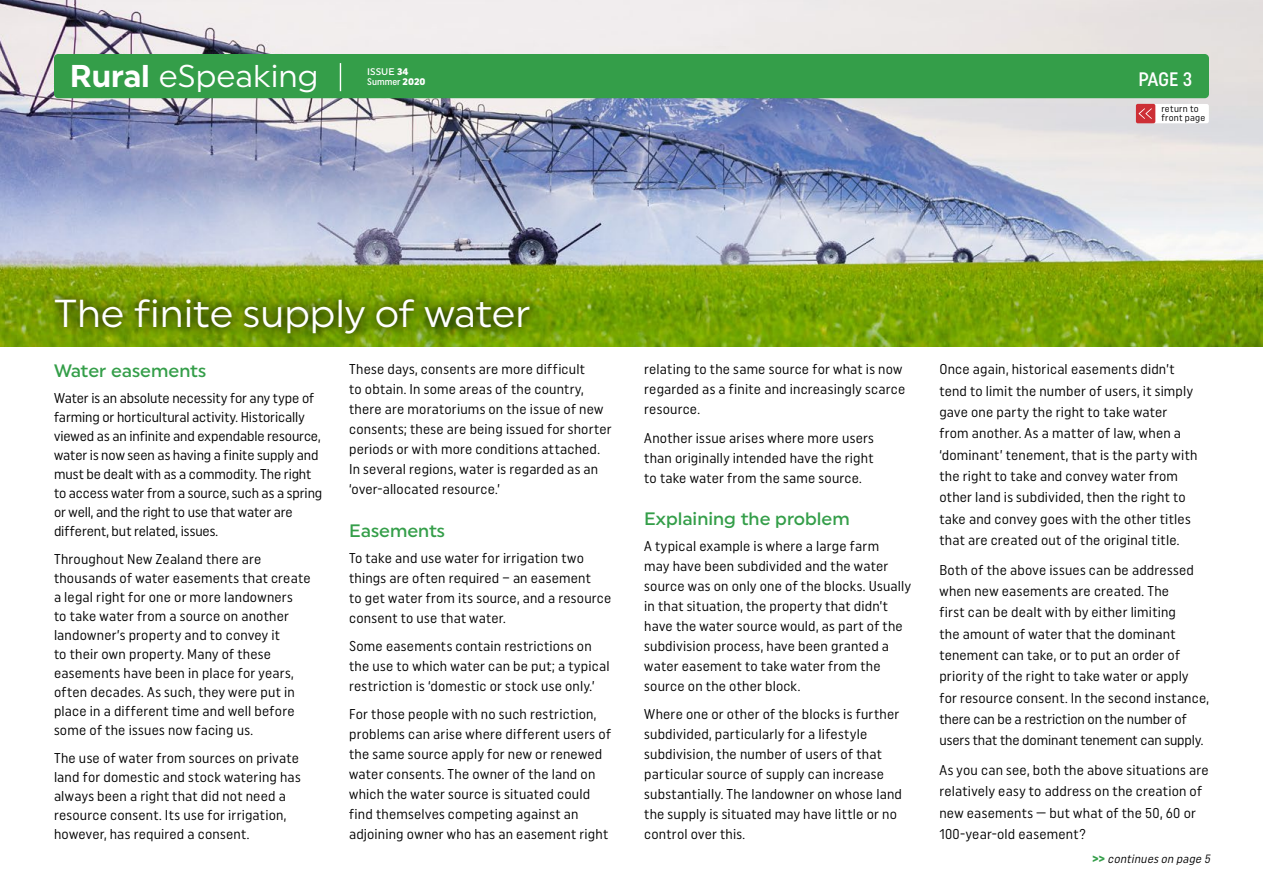
<style>
.page{position:relative;width:1263px;height:893px;background:#fff}
.page>*{position:absolute;margin:0;border:0;box-sizing:border-box;transform-origin:0 0}
.t1{font:39px "Uniform";color:#fff}
.t2{font:31.5px "Uniform";color:#fff}
.t3{font:500 19.5px "Uniform Condensed";color:#fff}
.t4{font:500 18px "Uniform";color:#349e49}
.t5{font:14.25px/20px "Uniform Condensed";letter-spacing:.015em;color:#000}
.t6{font:14.25px/19px "Uniform Condensed";letter-spacing:-.005em;color:#000}
.t7{font:italic 12px "Uniform Condensed";color:#000}
.t8{font:9.6px/9px "Uniform Condensed";letter-spacing:.03em;color:#000}
.t9{font:500 9.6px "Uniform Condensed";color:#fff}
.t10{font:500 9.6px "Uniform";color:#fff}
.s1{font-weight:700}
.s2{font-weight:900}
.s3{font-family:"Uniform";font-weight:900}
.s4{font-weight:900;font-style:normal;color:#349e49}
</style>
<div class="page">
<img style="left:0;top:0;width:1263px;height:347px">
<div style="left:1151px;top:104px;width:58px;height:19px;background:#fff;border-radius:2px"></div>
<div style="left:1136px;top:104px;width:19px;height:19px;background:#cd2f36;border-radius:2px"></div>
<svg style="left:1139px;top:108px;width:13px;height:11px"></svg>
<div style="left:54px;top:54px;width:1155px;height:44px;background:#349e49;border-radius:4px"></div>
<svg style="left:340px;top:63px;width:1px;height:28px"></svg>
<div style="left:44px;top:287px;width:497px;height:58px;background:#000;opacity:.75"></div>
<h2 class="t2" style="left:70px;top:57px;width:250px"><span class="s1">Rural</span> eSpeaking</h2>
<p class="t10" style="left:367px;top:65px;width:43px">ISSUE <span class="s2">34</span></p>
<p class="t9" style="left:367px;top:76px;width:60px">Summer <span class="s3">2020</span></p>
<h3 class="t3" style="left:1138px;top:67px;width:55px">PAGE 3</h3>
<p class="t8" style="left:1161px;top:104px;width:46px">return to front page</p>
<h1 class="t1" style="left:54px;top:290px;width:478px">The finite supply of water</h1>
<p class="t4" style="left:54px;top:360px;width:154px">Water easements</p>
<p class="t6" style="left:54px;top:388px;width:270px">Water is an absolute necessity for any type of farming or horticultural activity. Historically viewed as an infinite and expendable resource, water is now seen as having a finite supply and must be dealt with as a commodity. The right to access water from a source, such as a spring or well, and the right to use that water are different, but related, issues.</p>
<p class="t5" style="left:54px;top:549px;width:258px;line-height:19px">Throughout New Zealand there are thousands of water easements that create a legal right for one or more landowners<br>to take water from a source on another landowner’s property and to convey it<br>to their own property. Many of these easements have been in place for years, often decades. As such, they were put in place in a different time and well before some of the issues now facing us.</p>
<p class="t5" style="left:54px;top:748px;width:248px;line-height:19px">The use of water from sources on private land for domestic and stock watering has always been a right that did not need a resource consent. Its use for irrigation, however, has required a consent.</p>
<p class="t5" style="left:349px;top:359px;width:264px">These days, consents are more difficult<br>to obtain. In some areas of the country, there are moratoriums on the issue of new consents; these are being issued for shorter periods or with more conditions attached.<br>In several regions, water is regarded as an ‘over-allocated resource.’</p>
<p class="t4" style="left:349px;top:519px;width:98px">Easements</p>
<p class="t5" style="left:349px;top:548px;width:264px">To take and use water for irrigation two things are often required – an easement<br>to get water from its source, and a resource consent to use that water.</p>
<p class="t5" style="left:349px;top:636px;width:262px">Some easements contain restrictions on the use to which water can be put; a typical restriction is ‘domestic or stock use only.’</p>
<p class="t5" style="left:349px;top:704px;width:263px">For those people with no such restriction, problems can arise where different users of the same source apply for new or renewed water consents. The owner of the land on which the water source is situated could find themselves competing against an adjoining owner who has an easement right</p>
<p class="t5" style="left:644px;top:359px;width:262px">relating to the same source for what is now regarded as a finite and increasingly scarce resource.</p>
<p class="t5" style="left:644px;top:427px;width:231px;text-align:justify">Another issue arises where more users than originally intended have the right to take water from the same source.</p>
<p class="t4" style="left:644px;top:508px;width:207px">Explaining the problem</p>
<p class="t5" style="left:644px;top:536px;width:268px">A typical example is where a large farm<br>may have been subdivided and the water source was on only one of the blocks. Usually in that situation, the property that didn’t have the water source would, as part of the subdivision process, have been granted a water easement to take water from the source on the other block.</p>
<p class="t5" style="left:644px;top:704px;width:259px">Where one or other of the blocks is further subdivided, particularly for a lifestyle subdivision, the number of users of that particular source of supply can increase substantially. The landowner on whose land the supply is situated may have little or no control over this.</p>
<p class="t5" style="left:939px;top:358px;width:260px;line-height:21.3px">Once again, historical easements didn’t tend to limit the number of users, it simply gave one party the right to take water from another. As a matter of law, when a ‘dominant’ tenement, that is the party with the right to take and convey water from other land is subdivided, then the right to take and convey goes with the other titles that are created out of the original title.</p>
<p class="t5" style="left:939px;top:559px;width:271px;line-height:21.3px">Both of the above issues can be addressed when new easements are created. The<br>first can be dealt with by either limiting<br>the amount of water that the dominant tenement can take, or to put an order of priority of the right to take water or apply for resource consent. In the second instance, there can be a restriction on the number of users that the dominant tenement can supply.</p>
<p class="t5" style="left:939px;top:759px;width:271px;line-height:21.3px">As you can see, both the above situations are relatively easy to address on the creation of new easements — but what of the 50, 60 or 100-year-old easement?</p>
<p class="t7" style="left:1092px;top:851px;width:122px"><span class="s4">&gt; &gt;</span> continueson page 5</p>
</div>
